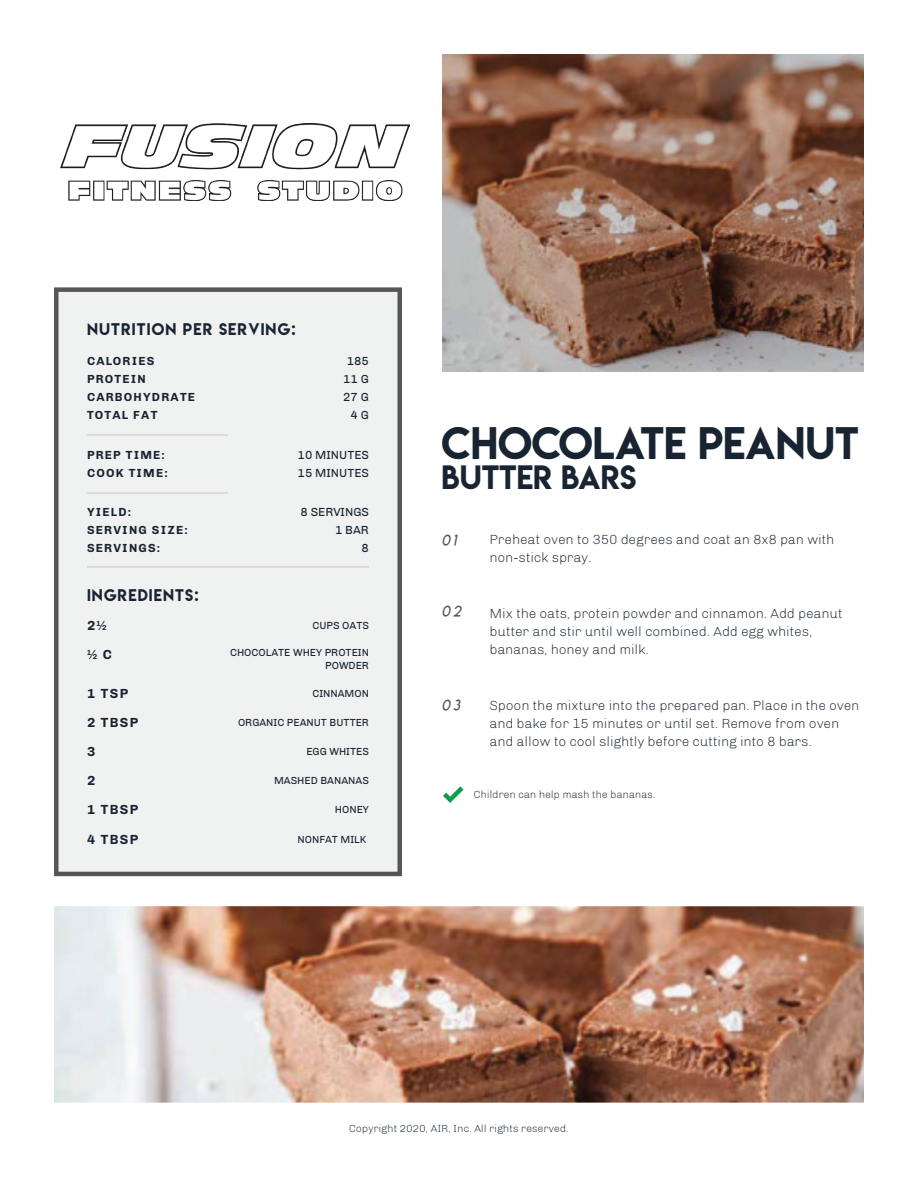
<style>
.page{position:relative;width:918px;height:1188px;background:#fff}
.page>*{position:absolute;margin:0;border:0;box-sizing:border-box;transform-origin:0 0}
.t1{font:40.5px "Lemon Milk";color:#182431}
.t2{font:30px "Lemon Milk";color:#182431}
.t3{font:15px "Lemon Milk";letter-spacing:.075em;color:#182431}
.t4{font:15px "Lemon Milklightitalic";color:#565656}
.t5{font:300 13.5px/18px "Chivo";color:#182431}
.t6{font:700 13.5px "Chivo";letter-spacing:.1em;color:#182431}
.t7{font:700 12px/18px "Chivo";letter-spacing:.1em;color:#182431}
.t8{font:12px/18px "Chivo";color:#182431;text-align:right}
.t9{font:10.5px/12.6px "Chivo";color:#182431;text-align:right}
.t10{font:300 10.5px "Chivo";color:#182431}
</style>
<div class="page">
<div style="left:54px;top:287px;width:348px;height:589px;background:#f0f1f1"></div>
<hr style="left:87px;top:434px;width:141px;height:2px;background:#dcdbda">
<hr style="left:87px;top:566px;width:282px;height:1px;background:#dcdbda">
<hr style="left:87px;top:492px;width:141px;height:2px;background:#dcdbda">
<svg style="left:443px;top:786px;width:21px;height:17px"></svg>
<img style="left:443px;top:54px;width:421px;height:317px">
<img style="left:54px;top:906px;width:810px;height:197px">
<img style="left:60px;top:123px;width:349px;height:78px">
<p class="t3" style="left:87px;top:318px;width:210px">NUTRITION PER SERVING:</p>
<p class="t7" style="left:87px;top:351px;width:110px">CALORIES<br>PROTEIN<br>CARBOHYDRATE<br>TOTAL FAT</p>
<p class="t8" style="left:343px;top:351px;width:27px">185<br>11 G<br>27 G<br>4 G</p>
<p class="t7" style="left:87px;top:446px;width:82px">PREP TIME:<br>COOK TIME:</p>
<p class="t8" style="left:298px;top:446px;width:73px;text-align:left">10 MINUTES<br>15 MINUTES</p>
<p class="t7" style="left:87px;top:503px;width:102px">YIELD:<br>SERVING SIZE:<br>SERVINGS:</p>
<p class="t3" style="left:87px;top:584px;width:113px">INGREDIENTS:</p>
<p class="t8" style="left:300px;top:503px;width:70px">8 SERVINGS<br>1 BAR<br>8</p>
<p class="t6" style="left:87px;top:617px;width:21px">2½</p>
<p class="t9" style="left:312px;top:619px;width:58px">CUPS OATS</p>
<p class="t9" style="left:230px;top:646px;width:140px">CHOCOLATE WHEY PROTEIN<br>POWDER</p>
<p class="t6" style="left:87px;top:646px;width:27px">½ C</p>
<p class="t6" style="left:87px;top:685px;width:43px">1 TSP</p>
<p class="t9" style="left:312px;top:687px;width:58px">CINNAMON</p>
<p class="t6" style="left:87px;top:714px;width:53px">2 TBSP</p>
<p class="t9" style="left:238px;top:716px;width:132px">ORGANIC PEANUT BUTTER</p>
<p class="t6" style="left:87px;top:744px;width:10px">3</p>
<p class="t9" style="left:306px;top:745px;width:64px">EGG WHITES</p>
<p class="t6" style="left:87px;top:773px;width:10px">2</p>
<p class="t9" style="left:274px;top:775px;width:96px">MASHED BANANAS</p>
<p class="t6" style="left:87px;top:802px;width:53px">1 TBSP</p>
<p class="t9" style="left:335px;top:804px;width:36px">HONEY</p>
<p class="t6" style="left:87px;top:831px;width:53px">4 TBSP</p>
<p class="t9" style="left:298px;top:833px;width:70px">NONFAT MILK</p>
<h1 class="t1" style="left:442px;top:415px;width:419px">CHOCOLATE PEANUT</h1>
<h2 class="t2" style="left:442px;top:456px;width:196px">BUTTER BARS</h2>
<p class="t4" style="left:442px;top:531px;width:16px">01</p>
<p class="t4" style="left:442px;top:602px;width:21px">02</p>
<p class="t5" style="left:490px;top:531px;width:346px">Preheat oven to 350 degrees and coat an 8x8 pan with non-stick spray.</p>
<p class="t5" style="left:490px;top:604px;width:354px">Mix the oats, protein powder and cinnamon. Add peanut butter and stir until well combined. Add egg whites, bananas, honey and milk.</p>
<p class="t4" style="left:442px;top:696px;width:20px">03</p>
<p class="t5" style="left:490px;top:697px;width:371px">Spoon the mixture into the prepared pan. Place in the oven and bake for 15 minutes or until set. Remove from oven and allow to cool slightly before cutting into 8 bars.</p>
<p class="t10" style="left:474px;top:789px;width:183px">Children can help mash the bananas.</p>
<p class="t10" style="left:349px;top:1122px;width:221px">Copyright 2020, AIR, Inc. All rights reserved.</p>
</div>
